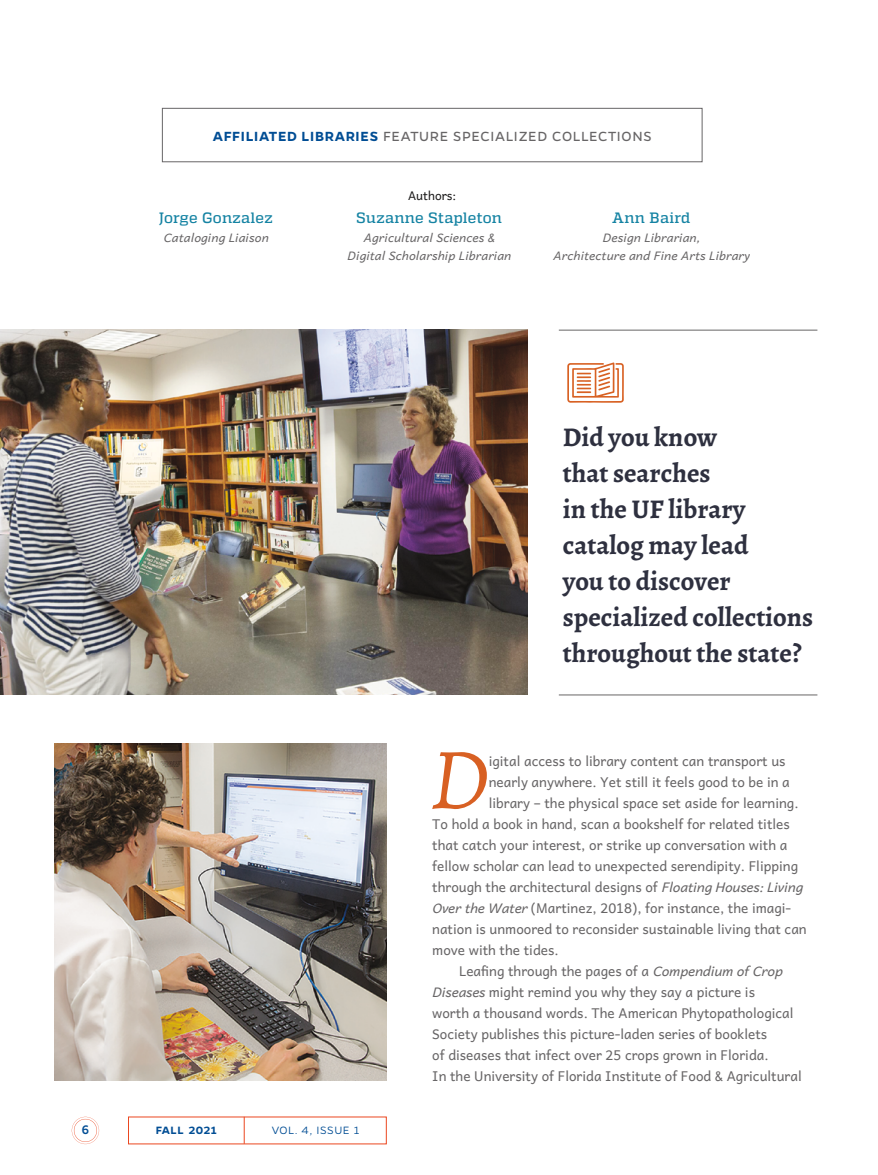
<style>
.page{position:relative;width:878px;height:1175px;background:#fff}
.page>*{position:absolute;margin:0;border:0;box-sizing:border-box;transform-origin:0 0}
.P1{font:italic 87.3px "Alegreya";color:#d86023}
.t1{font:700 27px/36px "Alegreya";color:#2e303f}
.t2{font:15px "Gentona";letter-spacing:.045em;color:#676566}
.t3{font:500 15px "Quadon";letter-spacing:.015em;color:#1583a3}
.P1-2{font:13.5px/21px "Andika New Basic";color:#676566}
.t4{font:italic 12px "Andika New Basic";letter-spacing:.02em;color:#676566}
.t5{font:300 12px "Gentona";letter-spacing:.045em;color:#004d94}
.t6{font:600 12px "Gentona";letter-spacing:.05em;color:#004d94}
.Caption1{font:12px "Andika New Basic";color:#1c1b1b}
.t7{font:700 12px "Andika New Basic";color:#004d94}
.s1{font-weight:600;color:#004d94}
.s2{font-style:italic}
</style>
<div class="page">
<svg style="left:72px;top:1116px;width:27px;height:28px"></svg>
<svg style="left:244px;top:1116px;width:1px;height:27px"></svg>
<div style="left:162px;top:108px;width:540px;height:54px;border:1px solid #676566"></div>
<img style="left:54px;top:744px;width:333px;height:336px">
<svg style="left:567px;top:362px;width:56px;height:41px"></svg>
<img style="left:0;top:330px;width:527px;height:364px">
<hr style="left:559px;top:694px;width:258px;height:1px;background:#676566">
<hr style="left:559px;top:330px;width:258px;height:1px;background:#676566">
<h2 class="t2" style="left:213px;top:127px;width:440px"><span class="s1">AFFILIATED LIBRARIES</span> FEATURE SPECIALIZED COLLECTIONS</h2>
<h4 class="Caption1" style="left:408px;top:185px;width:50px">Authors:</h4>
<h1 class="t3" style="left:159px;top:209px;width:115px">Jorge Gonzalez</h1>
<h1 class="t3" style="left:356px;top:209px;width:147px">Suzanne Stapleton</h1>
<h1 class="t3" style="left:612px;top:209px;width:80px">Ann Baird</h1>
<h1 class="t4" style="left:163px;top:227px;width:106px">Cataloging Liaison</h1>
<h1 class="t4" style="left:363px;top:227px;width:133px">Agricultural Sciences &amp;</h1>
<h1 class="t4" style="left:602px;top:227px;width:99px">Design Librarian,</h1>
<h1 class="t4" style="left:347px;top:245px;width:165px">Digital Scholarship Librarian</h1>
<h1 class="t4" style="left:553px;top:245px;width:198px">Architecture and Fine Arts Library</h1>
<h1 class="t1" style="left:562px;top:419px;width:252px">Did you know<br>that searches<br>in the UF library catalog may lead<br>you to discover specialized collections throughout the state?</h1>
<p class="t7" style="left:82px;top:1118px;width:9px">6</p>
<p class="t6" style="left:156px;top:1123px;width:63px">FALL 2021</p>
<p class="t5" style="left:272px;top:1123px;width:89px">VOL. 4, ISSUE 1</p>
<p class="P1" style="left:430px;top:725px;width:60px">D</p>
<p class="P1-2" style="left:489px;top:748px;width:298px">igital access to library content can transport us</p>
<p class="P1-2" style="left:489px;top:769px;width:302px">nearly anywhere. Yet still it feels good to be in a</p>
<p class="P1-2" style="left:489px;top:790px;width:311px">library – the physical space set aside for learning.</p>
<p class="P1-2" style="left:432px;top:811px;width:359px">To hold a book in hand, scan a bookshelf for related titles</p>
<p class="P1-2" style="left:432px;top:832px;width:356px">that catch your interest, or strike up conversation with a</p>
<p class="P1-2" style="left:432px;top:853px;width:367px">fellow scholar can lead to unexpected serendipity. Flipping</p>
<p class="P1-2" style="left:432px;top:874px;width:372px">through the architectural designs of <span class="s2">Floating Houses: Living</span></p>
<p class="P1-2" style="left:432px;top:895px;width:360px"><span class="s2">Over the Water</span> (Martinez, 2018), for instance, the imagi-</p>
<p class="P1-2" style="left:432px;top:916px;width:376px">nation is unmoored to reconsider sustainable living that can</p>
<p class="P1-2" style="left:432px;top:937px;width:128px">move with the tides.</p>
<p class="P1-2" style="left:432px;top:958px;width:363px;text-indent:27px">Leafing through the pages of a <span class="s2">Compendium of Crop Diseases</span> might remind you why they say a picture is worth a thousand words. The American Phytopathological Society publishes this picture-laden series of booklets<br>of diseases that infect over 25 crops grown in Florida.</p>
<p class="P1-2" style="left:432px;top:1063px;width:371px">In the University of Florida Institute of Food &amp; Agricultural</p>
</div>
